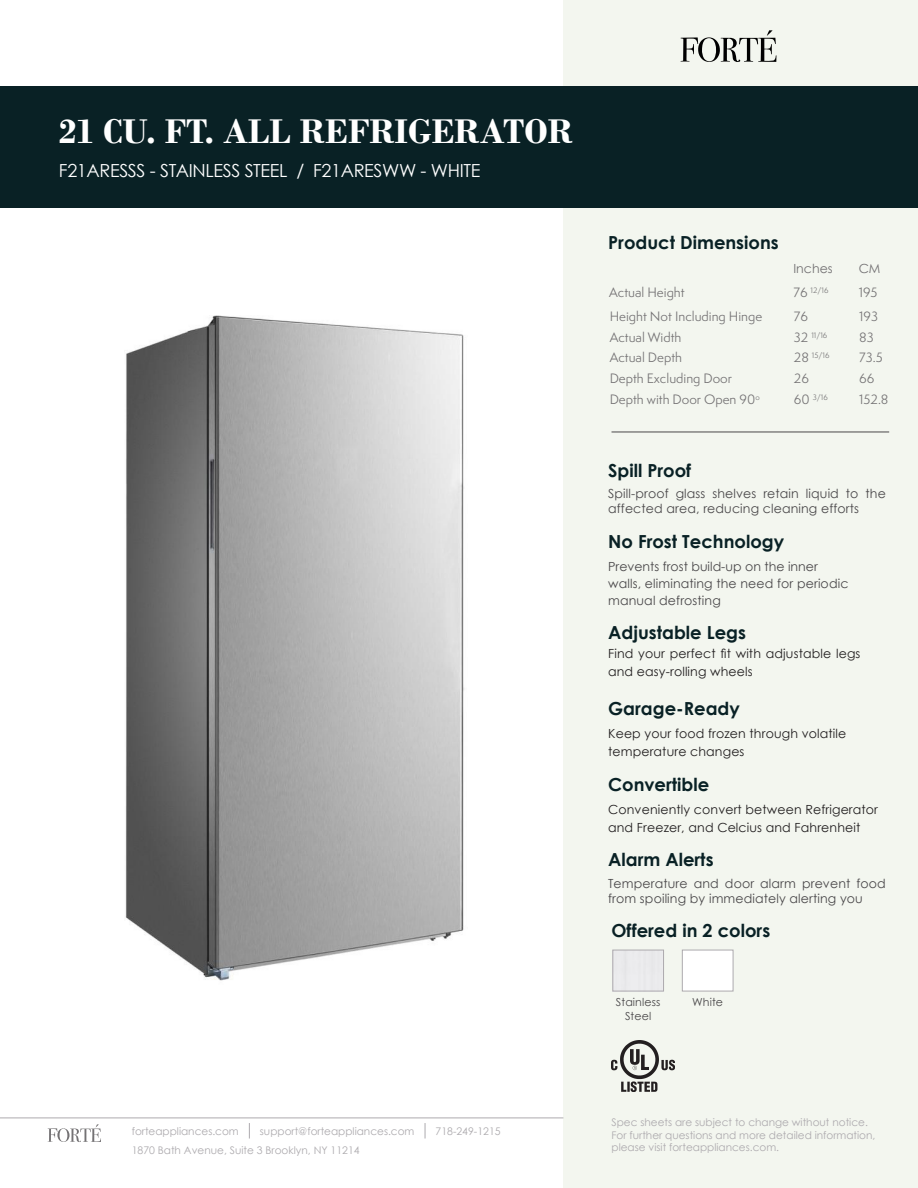
<style>
.page{position:relative;width:918px;height:1188px;background:#fff}
.page>*{position:absolute;margin:0;border:0;box-sizing:border-box;transform-origin:0 0}
.t1{font:700 36px "Bodoni";color:#fff}
.t2{font:700 18px "Century Gothic";color:#092125}
.t3{font:18px "Century Gothic";letter-spacing:-.02em;color:#fff}
.t4{font:12.6px/15px "Century Gothic";letter-spacing:.01em;color:#4a484a}
.t5{font:12.6px/18px "Century Gothic";letter-spacing:.01em;color:#211e1f}
.t6{font:12.6px "Semplicita Pro";color:#737173}
.t7{font:12.6px "Century Gothic";color:#737173}
.t8{font:11.1px "Century Gothic";letter-spacing:.01em;color:#4a484a}
.t9{font:10.5px "Century Gothic";color:#adaaae}
.t10{font:7.35px "Semplicita Pro";color:#737173}
.s1{font-size:12.6px}
</style>
<div class="page">
<div style="left:563px;top:0;width:355px;height:1188px;background:#f3f6ef"></div>
<div style="left:0;top:87px;width:918px;height:121px;background:#092125"></div>
<svg style="left:681px;top:30px;width:95px;height:32px"></svg>
<svg style="left:249px;top:1123px;width:1px;height:16px"></svg>
<svg style="left:425px;top:1123px;width:1px;height:16px"></svg>
<svg style="left:48px;top:1124px;width:53px;height:18px"></svg>
<hr style="left:0;top:1118px;width:563px;height:1px;background:#adaaae">
<img style="left:125px;top:316px;width:339px;height:665px">
<hr style="left:612px;top:432px;width:277px;height:1px;background:#4a484a">
<img style="left:612px;top:1041px;width:62px;height:50px">
<div style="left:613px;top:950px;width:51px;height:41px;border:1px solid #adaaae"></div>
<div style="left:682px;top:950px;width:51px;height:41px;background:#fff;border:1px solid #adaaae"></div>
<p class="t1" style="left:59px;top:110px;width:516px">21 CU. FT. ALL REFRIGERATOR</p>
<p class="t3" style="left:59px;top:157px;width:423px">F21ARESSS - STAINLESS STEEL / F21ARESWW - WHITE</p>
<p class="t2" style="left:608px;top:228px;width:172px">Product Dimensions</p>
<p class="t7" style="left:793px;top:260px;width:41px">Inches</p>
<p class="t7" style="left:859px;top:260px;width:23px">CM</p>
<p class="t6" style="left:609px;top:283px;width:77px">Actual Height</p>
<p class="t10" style="left:793px;top:285px;width:36px"><span class="s1">76</span> 12/16</p>
<p class="t6" style="left:859px;top:283px;width:20px">195</p>
<p class="t6" style="left:610px;top:307px;width:154px">Height Not Including Hinge</p>
<p class="t6" style="left:794px;top:307px;width:16px">76</p>
<p class="t6" style="left:859px;top:307px;width:20px">193</p>
<p class="t6" style="left:610px;top:328px;width:73px">Actual Width</p>
<p class="t10" style="left:794px;top:330px;width:35px"><span class="s1">32</span> 11/16</p>
<p class="t6" style="left:859px;top:328px;width:16px">83</p>
<p class="t6" style="left:610px;top:349px;width:74px">Actual Depth</p>
<p class="t10" style="left:794px;top:350px;width:37px"><span class="s1">28</span> 15/16</p>
<p class="t6" style="left:859px;top:349px;width:25px">73.5</p>
<p class="t6" style="left:610px;top:370px;width:124px">Depth Excluding Door</p>
<p class="t6" style="left:794px;top:370px;width:17px">26</p>
<p class="t6" style="left:859px;top:370px;width:17px">66</p>
<p class="t6" style="left:610px;top:390px;width:152px">Depth with Door Open 90<sup>o</sup></p>
<p class="t10" style="left:794px;top:392px;width:35px"><span class="s1">60</span> 3/16</p>
<p class="t6" style="left:859px;top:390px;width:31px">152.8</p>
<p class="t2" style="left:608px;top:457px;width:85px">Spill Proof</p>
<p class="t4" style="left:608px;top:486px;width:279px">Spill-proof glass shelves retain liquid to the affected area, reducing cleaning efforts</p>
<p class="t2" style="left:608px;top:528px;width:178px">No Frost Technology</p>
<p class="t4" style="left:608px;top:558px;width:242px;line-height:16.8px">Prevents frost build-up on the inner walls, eliminating the need for periodic manual defrosting</p>
<p class="t2" style="left:608px;top:619px;width:139px">Adjustable Legs</p>
<p class="t5" style="left:608px;top:645px;width:254px">Find your perfect fit with adjustable legs and easy-rolling wheels</p>
<p class="t2" style="left:608px;top:694px;width:133px">Garage-Ready</p>
<p class="t5" style="left:608px;top:724px;width:240px">Keep your food frozen through volatile</p>
<p class="t5" style="left:608px;top:742px;width:138px">temperature changes</p>
<p class="t2" style="left:608px;top:770px;width:103px">Convertible</p>
<p class="t5" style="left:608px;top:800px;width:271px">Conveniently convert between Refrigerator and Freezer, and Celcius and Fahrenheit</p>
<p class="t2" style="left:608px;top:846px;width:107px">Alarm Alerts</p>
<p class="t4" style="left:608px;top:876px;width:279px">Temperature and door alarm prevent food from spoiling by immediately alerting you</p>
<p class="t2" style="left:612px;top:917px;width:160px">Offered in 2 colors</p>
<p class="t8" style="left:616px;top:994px;width:46px">Stainless</p>
<p class="t8" style="left:625px;top:1009px;width:28px">Steel</p>
<p class="t8" style="left:692px;top:994px;width:32px">White</p>
<p class="t9" style="left:132px;top:1124px;width:109px">forteappliances.com</p>
<p class="t9" style="left:260px;top:1124px;width:156px">support@forteappliances.com</p>
<p class="t9" style="left:436px;top:1124px;width:67px">718-249-1215</p>
<p class="t9" style="left:612px;top:1115px;width:258px">Spec sheets are subject to change without notice.</p>
<p class="t9" style="left:612px;top:1128px;width:265px">For further questions and more detailed information,</p>
<p class="t9" style="left:132px;top:1143px;width:229px">1870 Bath Avenue, Suite 3 Brooklyn, NY 11214</p>
<p class="t9" style="left:612px;top:1140px;width:169px">please visit forteappliances.com.</p>
</div>
